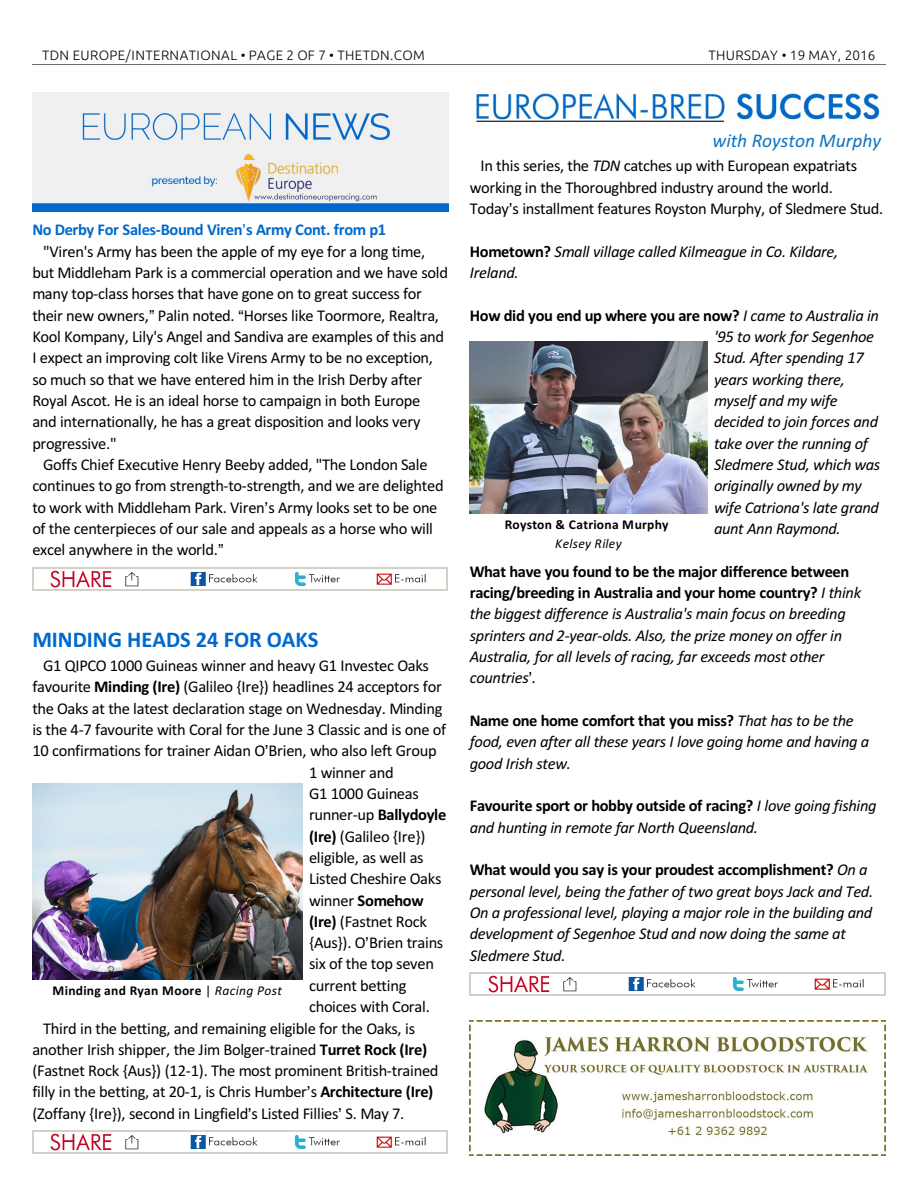
<style>
.page{position:relative;width:918px;height:1188px;background:#fff}
.page>*{position:absolute;margin:0;border:0;box-sizing:border-box;transform-origin:0 0}
.t1{font:700 22.5px "Calibri";color:#0069cc}
.t2{font:italic 19.5px "Calibri";color:#0f75bd}
.t3{font:16.5px/21.3px "Calibri";letter-spacing:-.02em;color:#000}
.t4{font:italic 16.5px/21.3px "Calibri";letter-spacing:-.02em;color:#000}
.t5{font:700 16.5px "Calibri";letter-spacing:-.025em;color:#0069cc}
.t6{font:700 16.5px "Calibri";letter-spacing:-.025em;color:#000}
.t7{font:500 13.5px "Ubuntu";letter-spacing:.025em;color:#000}
.t8{font:700 13.5px "Calibri";letter-spacing:.02em;color:#000}
.t9{font:italic 13.5px "Calibri";letter-spacing:.025em;color:#000}
.s1{font-weight:700}
.s2{font-weight:400}
.s3{font-weight:400;font-style:italic}
.s4{font-style:italic}
.s5{font-weight:700;font-style:normal}
</style>
<div class="page">
<hr style="left:32px;top:64px;width:853px;height:1px;background:#6e6e6e">
<img style="left:32px;top:92px;width:416px;height:119px">
<img style="left:476px;top:93px;width:404px;height:29px">
<img style="left:470px;top:341px;width:238px;height:172px">
<img style="left:470px;top:1020px;width:416px;height:136px">
<img style="left:34px;top:568px;width:413px;height:21px">
<hr style="left:32px;top:567px;width:2px;height:23px;background:#d4d1c7">
<svg style="left:447px;top:568px;width:1px;height:21px"></svg>
<hr style="left:32px;top:567px;width:416px;height:1px;background:#d4d1c7">
<hr style="left:32px;top:589px;width:416px;height:2px;background:#d4d1c7">
<img style="left:32px;top:784px;width:271px;height:195px">
<img style="left:34px;top:1132px;width:413px;height:21px">
<hr style="left:32px;top:1130px;width:2px;height:24px;background:#d4d1c7">
<svg style="left:447px;top:1132px;width:1px;height:21px"></svg>
<hr style="left:32px;top:1130px;width:416px;height:2px;background:#d4d1c7">
<hr style="left:32px;top:1153px;width:416px;height:1px;background:#d4d1c7">
<img style="left:488px;top:975px;width:376px;height:18px">
<svg style="left:470px;top:973px;width:1px;height:21px"></svg>
<svg style="left:884px;top:973px;width:1px;height:21px"></svg>
<hr style="left:470px;top:972px;width:415px;height:1px;background:#d4d1c7">
<hr style="left:470px;top:994px;width:415px;height:2px;background:#d4d1c7">
<p class="t7" style="left:42px;top:49px;width:384px">TDN EUROPE/INTERNATIONAL • PAGE 2 OF 7 • THETDN.COM</p>
<p class="t7" style="left:708px;top:49px;width:169px">THURSDAY • 19 MAY, 2016</p>
<p class="t5" style="left:32px;top:223px;width:355px">No Derby For Sales-Bound Viren s Army Cont. from p1</p>
<p class="t3" style="left:32px;top:242px;width:417px;text-indent:11px">"Viren's Army has been the apple of my eye for a long time, but Middleham Park is a commercial operation and we have sold many top-class horses that have gone on to great success for their new owners, Palin noted. Horses like Toormore, Realtra, Kool Kompany, Lily's Angel and Sandiva are examples of this and I expect an improving colt like Virens Army to be no exception, so much so that we have entered him in the Irish Derby after Royal Ascot. He is an ideal horse to campaign in both Europe and internationally, he has a great disposition and looks very progressive."</p>
<p class="t3" style="left:32px;top:455px;width:413px;text-indent:11px">Goffs Chief Executive Henry Beeby added, "The London Sale continues to go from strength-to-strength, and we are delighted to work with Middleham Park. Viren s Army looks set to be one of the centerpieces of our sale and appeals as a horse who will excel anywhere in the world.</p>
<h1 class="t1" style="left:32px;top:630px;width:288px">MINDING HEADS 24 FOR OAKS</h1>
<p class="t3" style="left:43px;top:656px;width:387px">G1 QIPCO 1000 Guineas winner and heavy G1 Investec Oaks</p>
<p class="t3" style="left:32px;top:678px;width:411px">favourite <span class="s1">Minding (Ire)</span> (Galileo {Ire}) headlines 24 acceptors for</p>
<p class="t3" style="left:32px;top:699px;width:412px">the Oaks at the latest declaration stage on Wednesday. Minding</p>
<p class="t3" style="left:32px;top:720px;width:415px">is the 4-7 favourite with Coral for the June 3 Classic and is one of</p>
<p class="t3" style="left:32px;top:741px;width:406px">10 confirmations for trainer Aidan O Brien, who also left Group</p>
<p class="t3" style="left:309px;top:763px;width:86px">1 winner and</p>
<p class="t3" style="left:309px;top:784px;width:111px">G1 1000 Guineas</p>
<p class="t6" style="left:309px;top:808px;width:139px"><span class="s2">runner-up</span> Ballydoyle</p>
<p class="t3" style="left:309px;top:827px;width:118px"><span class="s1">(Ire)</span> (Galileo {Ire})</p>
<p class="t3" style="left:309px;top:848px;width:116px">eligible, as well as</p>
<p class="t3" style="left:309px;top:869px;width:134px">Listed Cheshire Oaks</p>
<p class="t6" style="left:309px;top:893px;width:116px"><span class="s2">winner</span> Somehow</p>
<p class="t3" style="left:309px;top:912px;width:119px"><span class="s1">(Ire)</span> (Fastnet Rock</p>
<p class="t3" style="left:309px;top:933px;width:136px">{Aus}). O Brien trains</p>
<p class="t3" style="left:309px;top:955px;width:127px">six of the top seven</p>
<p class="t3" style="left:309px;top:976px;width:99px">current betting</p>
<p class="t3" style="left:309px;top:997px;width:122px">choices with Coral.</p>
<p class="t3" style="left:43px;top:1019px;width:374px">Third in the betting, and remaining eligible for the Oaks, is</p>
<p class="t3" style="left:32px;top:1040px;width:396px">another Irish shipper, the Jim Bolger-trained <span class="s1">Turret Rock (Ire)</span></p>
<p class="t3" style="left:32px;top:1061px;width:408px">(Fastnet Rock {Aus}) (12-1). The most prominent British-trained</p>
<p class="t3" style="left:32px;top:1083px;width:403px">filly in the betting, at 20-1, is Chris Humber s <span class="s1">Architecture (Ire)</span></p>
<p class="t3" style="left:32px;top:1104px;width:374px">(Zoffany {Ire}), second in Lingfield s Listed Fillies S. May 7.</p>
<p class="t8" style="left:53px;top:985px;width:231px">Minding and Ryan Moore <span class="s2">|</span> <span class="s3">Racing Post</span></p>
<p class="t2" style="left:712px;top:133px;width:170px">with Royston Murphy</p>
<p class="t3" style="left:470px;top:157px;width:415px;text-indent:11px">In this series, the <span class="s4">TDN</span> catches up with European expatriats working in the Thoroughbred industry around the world.<br>Today s installment features Royston Murphy, of Sledmere Stud.</p>
<p class="t4" style="left:470px;top:242px;width:370px"><span class="s5">Hometown?</span> Small village called Kilmeague in Co. Kildare,<br>Ireland.</p>
<p class="t4" style="left:714px;top:306px;width:168px;text-indent:-244px"><span class="s5">How did you end up where you are now?</span> I came to Australia in '95 to work for Segenhoe<br>Stud. After spending 17 years working there, myself and my wife decided to join forces and take over the running of<br>Sledmere Stud, which was originally owned by my wife Catriona's late grand aunt Ann Raymond.</p>
<p class="t4" style="left:470px;top:562px;width:393px"><span class="s5">What have you found to be the major difference between racing/breeding in Australia and your home country?</span> I think the biggest difference is Australia's main focus on breeding sprinters and 2-year-olds. Also, the prize money on offer in Australia, for all levels of racing, far exceeds most other countries .</p>
<p class="t4" style="left:470px;top:711px;width:401px"><span class="s5">Name one home comfort that you miss?</span> That has to be the food, even after all these years I love going home and having a good Irish stew.</p>
<p class="t4" style="left:470px;top:796px;width:408px"><span class="s5">Favourite sport or hobby outside of racing?</span> I love going fishing and hunting in remote far North Queensland.</p>
<p class="t4" style="left:470px;top:861px;width:405px"><span class="s5">What would you say is your proudest accomplishment?</span> On a personal level, being the father of two great boys Jack and Ted.<br>On a professional level, playing a major role in the building and development of Segenhoe Stud and now doing the same at Sledmere Stud.</p>
<p class="t8" style="left:505px;top:519px;width:165px">Royston &amp; Catriona Murphy</p>
<p class="t9" style="left:555px;top:538px;width:68px">Kelsey Riley</p>
</div>
